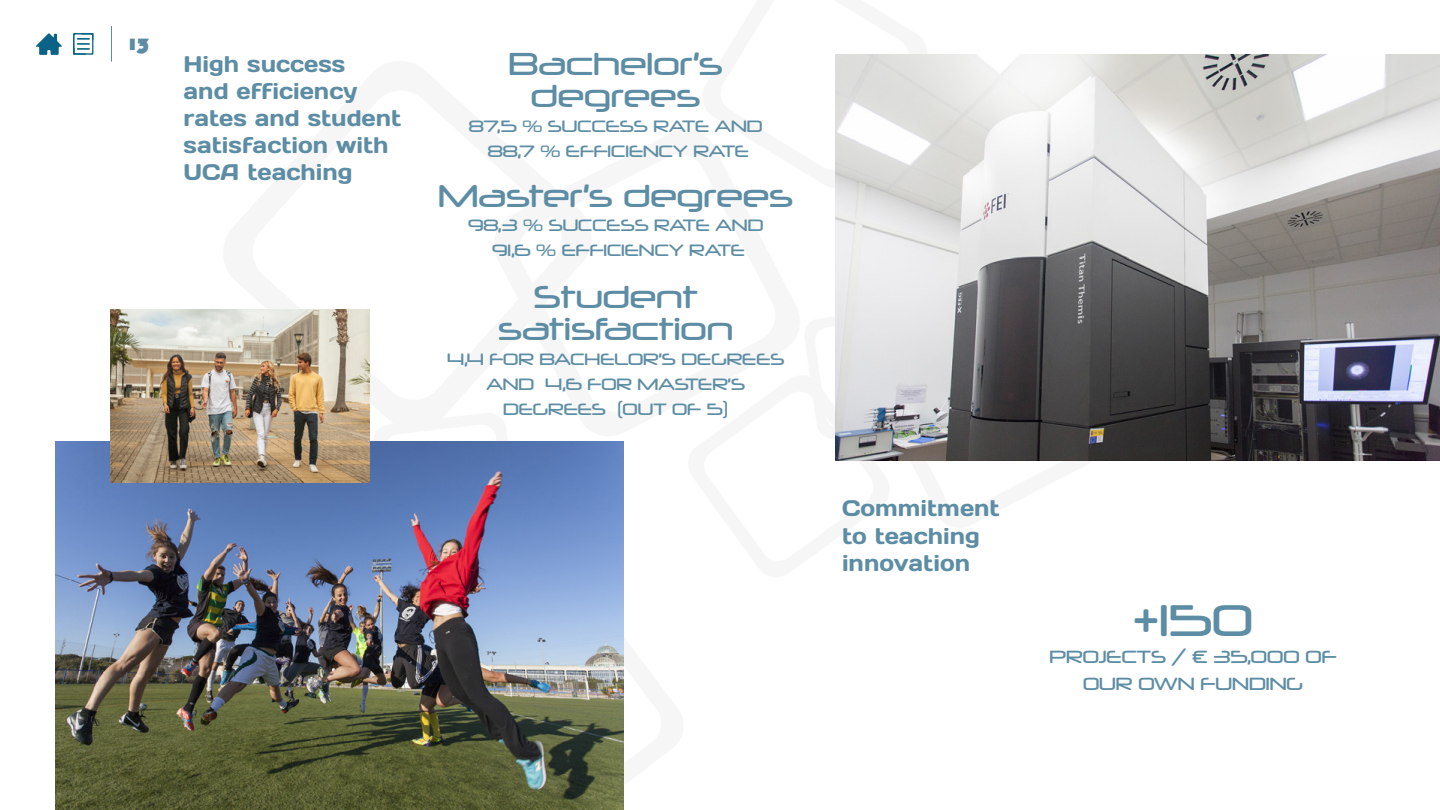
<style>
.page{position:relative;width:1440px;height:810px;background:#fff}
.page>*{position:absolute;margin:0;border:0;box-sizing:border-box;transform-origin:0 0}
.t1{font:42.53px "Neuropol";color:#5d8da4}
.t2{font:30.45px/32.2px "Neuropol";color:#5d8da4;text-align:center}
.t3{font:22.58px/27.1px "Days One";color:#5d8da4}
.t4{font:700 19.5px "Variex OT";color:#5d8da4}
.t5{font:16.95px/27.1px "Neuropol";color:#5d8da4;text-align:center}
.t6{font:15.83px/24.7px "Neuropol";color:#5d8da4;text-align:center}
</style>
<div class="page">
<img style="left:835px;top:55px;width:605px;height:406px">
<img style="left:56px;top:441px;width:568px;height:369px">
<img style="left:110px;top:310px;width:260px;height:172px">
<p class="t4" style="left:129px;top:28px;width:22px">13</p>
<h3 class="t3" style="left:184px;top:50px;width:219px">High success<br>and efficiency rates and student satisfaction with<br>UCA teaching</h3>
<h2 class="t2" style="left:509px;top:47px;width:216px">Bachelor’s degrees</h2>
<p class="t6" style="left:469px;top:113px;width:295px">87,5 % SUCCESS RATE AND<br>88,7 % EFFICIENCY RATE</p>
<h2 class="t2" style="left:438px;top:179px;width:357px">Master’s degrees</h2>
<p class="t6" style="left:468px;top:213px;width:297px">98,3 % SUCCESS RATE AND<br>91,6 % EFFICIENCY RATE</p>
<h2 class="t2" style="left:498px;top:280px;width:237px">Student satisfaction</h2>
<p class="t6" style="left:447px;top:347px;width:339px">4,4 FOR BACHELOR’S DEGREES<br>AND 4,6 FOR MASTER’S<br>DEGREES (OUT OF 5)</p>
<h3 class="t3" style="left:842px;top:495px;width:159px">Commitment to teaching innovation</h3>
<h1 class="t1" style="left:1133px;top:594px;width:121px">+150</h1>
<p class="t5" style="left:1050px;top:643px;width:289px">PROJECTS / € 35,000 OF<br>OUR OWN FUNDING</p>
</div>
